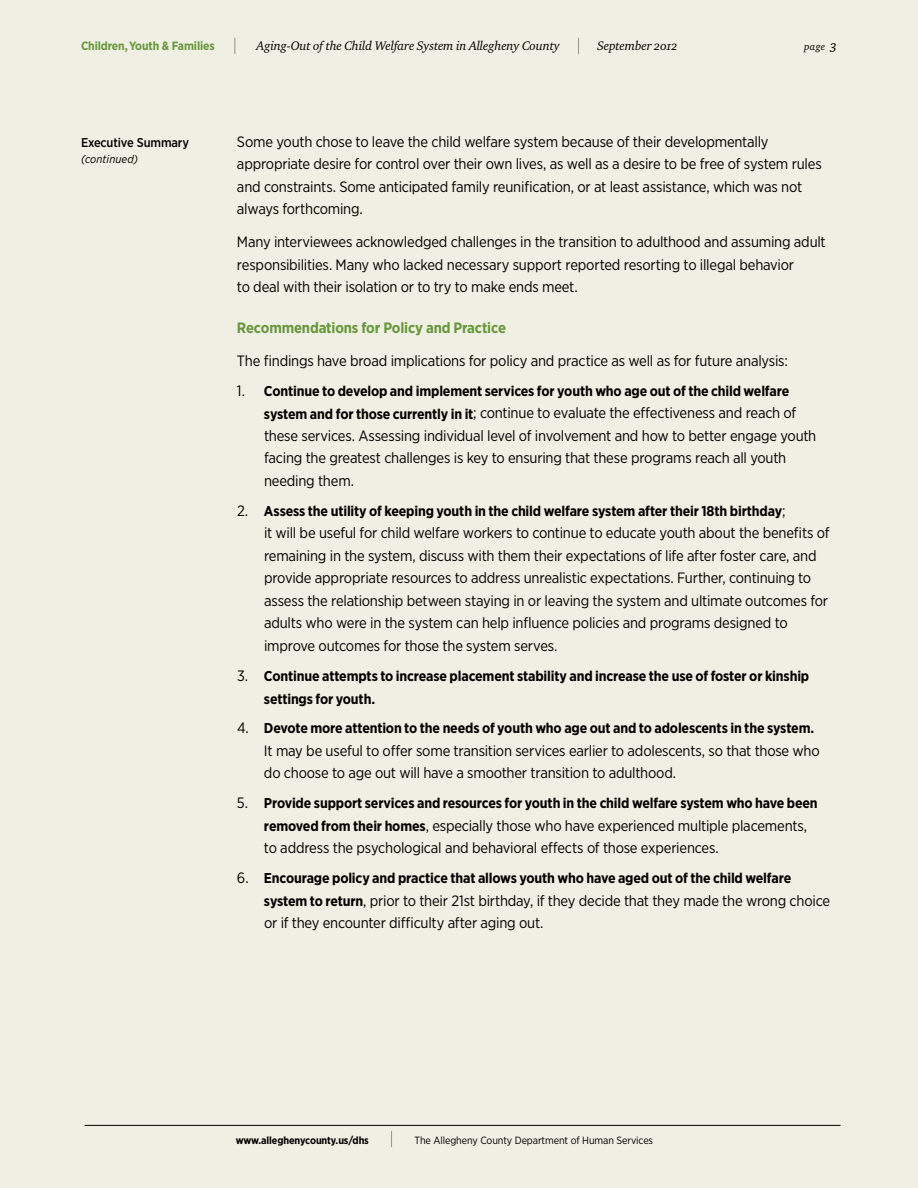
<style>
.page{position:relative;width:918px;height:1188px;background:#f0efe3}
.page>*{position:absolute;margin:0;border:0;box-sizing:border-box;transform-origin:0 0}
.t1{font:15px/22.5px "Gotham Narrow";letter-spacing:-.02em;color:#000}
.t2{font:700 15px "Gotham Narrow";letter-spacing:-.01em;color:#67973c}
.t3{font:700 14.25px/22.5px "Gotham Narrow";letter-spacing:-.01em;color:#000}
.t4{font:12.75px "Charter ITC Regu Ital OS";letter-spacing:-.01em;color:#000}
.t5{font:500 12.75px "Gotham Narrow";letter-spacing:-.01em;color:#000}
.t6{font:700 12px "Gotham Narrow";letter-spacing:-.01em;color:#67973c}
.t7{font:italic 11.25px "Gotham Narrow";letter-spacing:.01em;color:#000}
.t8{font:10.5px "Gotham Narrow";letter-spacing:-.01em;color:#000}
.t9{font:700 10.5px "Gotham Narrow";letter-spacing:-.01em;color:#000}
.t10{font:10.5px "Charter ITC Regu Ital OS";color:#000}
.s1{font-weight:100;font-size:18px;color:#000}
.s2{font-family:"Gotham Narrow";font-weight:100;font-size:18px}
.s3{font-size:14.25px}
.s4{font-weight:400;font-size:15px}
.s5{font-weight:700;font-size:14.25px}
.s6{font-weight:100;font-size:18px}
</style>
<div class="page">
<hr style="left:85px;top:1125px;width:756px;height:1px;background:#000">
<p class="t6" style="left:81px;top:38px;width:158px">Children, Youth &amp; Families <span class="s1">|</span></p>
<p class="t4" style="left:256px;top:38px;width:326px">Aging-Out of the Child Welfare System in Allegheny County <span class="s2">|</span></p>
<p class="t4" style="left:597px;top:38px;width:82px">September 2012</p>
<p class="t10" style="left:804px;top:40px;width:34px">page <span class="s3">3</span></p>
<p class="t5" style="left:81px;top:134px;width:110px">Executive Summary</p>
<p class="t7" style="left:81px;top:152px;width:59px">(continued)</p>
<p class="t1" style="left:237px;top:130px;width:586px">Some youth chose to leave the child welfare system because of their developmentally appropriate desire for control over their own lives, as well as a desire to be free of system rules and constraints. Some anticipated family reunification, or at least assistance, which was not always forthcoming.</p>
<p class="t1" style="left:237px;top:231px;width:590px">Many interviewees acknowledged challenges in the transition to adulthood and assuming adult responsibilities. Many who lacked necessary support reported resorting to illegal behavior<br>to deal with their isolation or to try to make ends meet.</p>
<p class="t2" style="left:237px;top:318px;width:271px">Recommendations for Policy and Practice</p>
<p class="t1" style="left:237px;top:349px;width:552px">The findings have broad implications for policy and practice as well as for future analysis:</p>
<p class="t3" style="left:237px;top:380px;width:554px"><span class="s4">1.</span> Continue to develop and implement services for youth who age out of the child welfare</p>
<p class="t1" style="left:264px;top:402px;width:554px"><span class="s5">system and for those currently in it</span>; continue to evaluate the effectiveness and reach of these services. Assessing individual level of involvement and how to better engage youth facing the greatest challenges is key to ensuring that these programs reach all youth needing them.</p>
<p class="t3" style="left:237px;top:500px;width:550px"><span class="s4">2.</span> Assess the utility of keeping youth in the child welfare system after their 18th birthday<span class="s4">;</span></p>
<p class="t1" style="left:264px;top:522px;width:567px">it will be useful for child welfare workers to continue to educate youth about the benefits of remaining in the system, discuss with them their expectations of life after foster care, and provide appropriate resources to address unrealistic expectations. Further, continuing to assess the relationship between staying in or leaving the system and ultimate outcomes for adults who were in the system can help influence policies and programs designed to improve outcomes for those the system serves.</p>
<p class="t3" style="left:264px;top:665px;width:547px;text-indent:-27px"><span class="s4">3.</span> Continue attempts to increase placement stability and increase the use of foster or kinship settings for youth.</p>
<p class="t3" style="left:237px;top:717px;width:579px"><span class="s4">4.</span> Devote more attention to the needs of youth who age out and to adolescents in the system.</p>
<p class="t1" style="left:264px;top:739px;width:557px">It may be useful to offer some transition services earlier to adolescents, so that those who do choose to age out will have a smoother transition to adulthood.</p>
<p class="t3" style="left:237px;top:792px;width:582px"><span class="s4">5.</span> Provide support services and resources for youth in the child welfare system who have been</p>
<p class="t1" style="left:264px;top:814px;width:545px"><span class="s5">removed from their homes</span>, especially those who have experienced multiple placements, to address the psychological and behavioral effects of those experiences.</p>
<p class="t3" style="left:237px;top:867px;width:556px"><span class="s4">6.</span> Encourage policy and practice that allows youth who have aged out of the child welfare</p>
<p class="t1" style="left:264px;top:889px;width:568px"><span class="s5">system to return</span>, prior to their 21st birthday, if they decide that they made the wrong choice or if they encounter difficulty after aging out.</p>
<p class="t9" style="left:236px;top:1133px;width:160px">www.alleghenycounty.us/dhs <span class="s6">|</span></p>
<p class="t8" style="left:415px;top:1134px;width:240px">The Allegheny County Department of Human Services</p>
</div>
